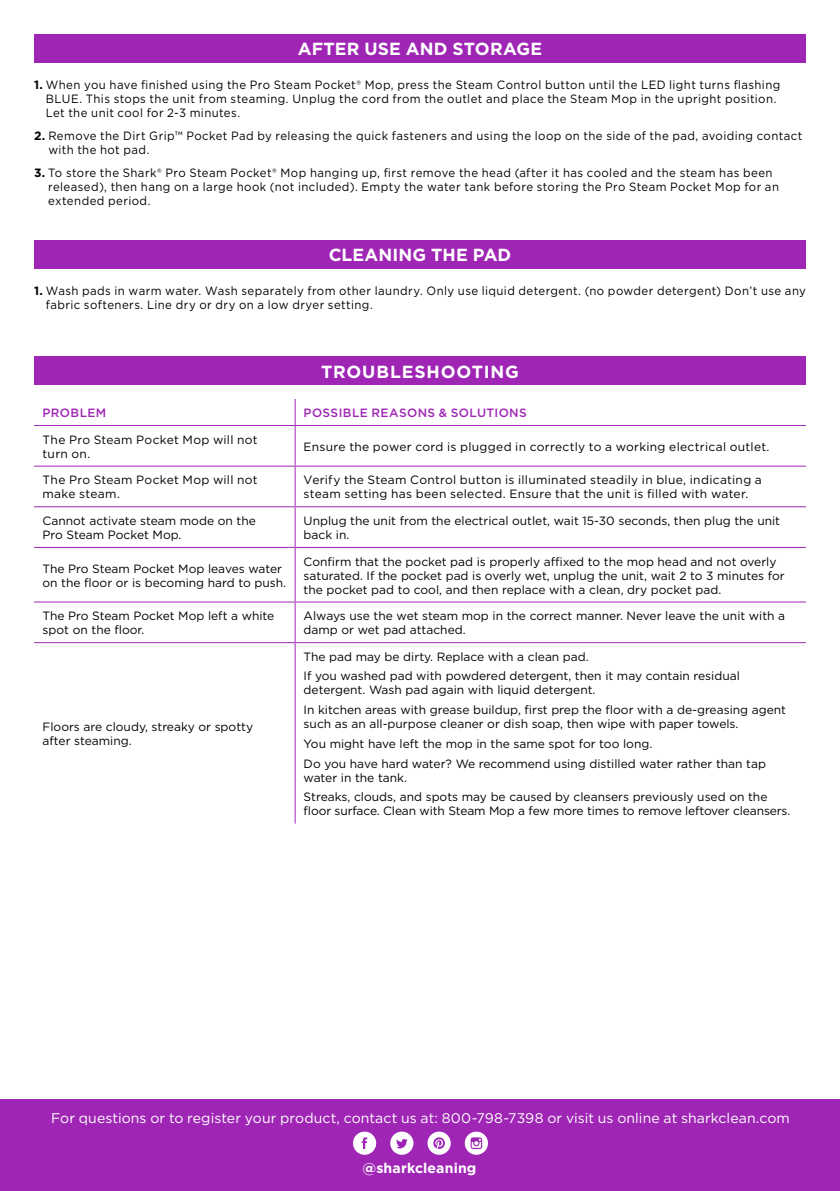
<style>
.page{position:relative;width:840px;height:1191px;background:#fff}
.page>*{position:absolute;margin:0;border:0;box-sizing:border-box;transform-origin:0 0}
.t1{font:700 17.6px "Gotham";letter-spacing:.015em;color:#fff}
.t2{font:700 17.6px "Gotham";letter-spacing:.05em;color:#fff}
.t3{font:14px "Gotham";letter-spacing:.005em;color:#fff}
.t4{font:700 14px "Gotham";letter-spacing:.01em;color:#fff}
.t5{font:12px/14px "Gotham";color:#000}
.t6{font:12px/14px "Gotham";letter-spacing:.035em;color:#000;scale:.95 1}
.t7{font:12px/14px "Gotham";letter-spacing:.025em;color:#000}
.t8{font:500 12px "Gotham";letter-spacing:.035em;color:#9f26b5}
.s1{font-weight:700}
</style>
<div class="page">
<div style="left:34px;top:240px;width:771px;height:28px;background:#9f26b5"></div>
<div style="left:34px;top:34px;width:771px;height:28px;background:#9f26b5"></div>
<div style="left:34px;top:356px;width:771px;height:29px;background:#9f26b5"></div>
<div style="left:0;top:1099px;width:839px;height:92px;background:#9f26b5"></div>
<div style="left:353px;top:1131px;width:23px;height:23px;background:#fff;border-radius:50%"></div>
<svg style="left:361px;top:1137px;width:6px;height:12px"></svg>
<div style="left:427px;top:1131px;width:23px;height:23px;background:#fff;border-radius:50%"></div>
<svg style="left:433px;top:1137px;width:11px;height:12px"></svg>
<div style="left:390px;top:1131px;width:23px;height:23px;background:#fff;border-radius:50%"></div>
<svg style="left:396px;top:1139px;width:11px;height:9px"></svg>
<div style="left:464px;top:1131px;width:23px;height:23px;background:#fff;border-radius:50%"></div>
<svg style="left:470px;top:1137px;width:12px;height:12px"></svg>
<svg style="left:294px;top:399px;width:1px;height:26px"></svg>
<hr style="left:34px;top:425px;width:261px;height:1px;background:#9f26b5">
<hr style="left:34px;top:465px;width:261px;height:1px;background:#9f26b5">
<hr style="left:294px;top:426px;width:1px;height:39px;background:#9f26b5">
<hr style="left:294px;top:466px;width:1px;height:40px;background:#9f26b5">
<hr style="left:295px;top:425px;width:510px;height:1px;background:#9f26b5">
<hr style="left:295px;top:465px;width:510px;height:1px;background:#9f26b5">
<hr style="left:34px;top:506px;width:261px;height:1px;background:#9f26b5">
<hr style="left:295px;top:506px;width:510px;height:1px;background:#9f26b5">
<hr style="left:294px;top:507px;width:1px;height:40px;background:#9f26b5">
<hr style="left:34px;top:547px;width:261px;height:1px;background:#9f26b5">
<hr style="left:295px;top:547px;width:510px;height:1px;background:#9f26b5">
<hr style="left:294px;top:548px;width:1px;height:53px;background:#9f26b5">
<hr style="left:34px;top:601px;width:261px;height:1px;background:#9f26b5">
<hr style="left:295px;top:601px;width:510px;height:1px;background:#9f26b5">
<hr style="left:294px;top:602px;width:1px;height:40px;background:#9f26b5">
<hr style="left:34px;top:642px;width:261px;height:1px;background:#9f26b5">
<hr style="left:295px;top:642px;width:510px;height:1px;background:#9f26b5">
<hr style="left:294px;top:643px;width:1px;height:180px;background:#9f26b5">
<h1 class="t1" style="left:297px;top:37px;width:246px">AFTER USE AND STORAGE</h1>
<p class="t6" style="left:46px;top:77px;width:774px;text-indent:-12px"><span class="s1">1.</span> When you have finished using the Pro Steam Pocket® Mop, press the Steam Control button until the LED light turns flashing<br>BLUE. This stops the unit from steaming. Unplug the cord from the outlet and place the Steam Mop in the upright position.<br>Let the unit cool for 2-3 minutes.</p>
<p class="t6" style="left:48px;top:128px;width:794px;text-indent:-14px"><span class="s1">2.</span> Remove the Dirt Grip™ Pocket Pad by releasing the quick fasteners and using the loop on the side of the pad, avoiding contact with the hot pad.</p>
<p class="t6" style="left:48px;top:165px;width:770px;text-indent:-14px"><span class="s1">3.</span> To store the Shark® Pro Steam Pocket® Mop hanging up, first remove the head (after it has cooled and the steam has been released), then hang on a large hook (not included). Empty the water tank before storing the Pro Steam Pocket Mop for an extended period.</p>
<h1 class="t1" style="left:328px;top:243px;width:184px">CLEANING THE PAD</h1>
<p class="t6" style="left:46px;top:283px;width:801px;text-indent:-12px"><span class="s1">1.</span> Wash pads in warm water. Wash separately from other laundry. Only use liquid detergent. (no powder detergent) Don’t use any fabric softeners. Line dry or dry on a low dryer setting.</p>
<h1 class="t2" style="left:321px;top:360px;width:199px">TROUBLESHOOTING</h1>
<p class="t8" style="left:43px;top:405px;width:65px">PROBLEM</p>
<p class="t8" style="left:303px;top:405px;width:225px">POSSIBLE REASONS &amp; SOLUTIONS</p>
<p class="t7" style="left:43px;top:432px;width:216px">The Pro Steam Pocket Mop will not turn on.</p>
<p class="t7" style="left:303px;top:439px;width:467px">Ensure the power cord is plugged in correctly to a working electrical outlet.</p>
<p class="t7" style="left:43px;top:473px;width:216px">The Pro Steam Pocket Mop will not make steam.</p>
<p class="t7" style="left:303px;top:473px;width:459px">Verify the Steam Control button is illuminated steadily in blue, indicating a steam setting has been selected. Ensure that the unit is filled with water.</p>
<p class="t5" style="left:43px;top:513px;width:215px">Cannot activate steam mode on the<br>Pro Steam Pocket Mop.</p>
<p class="t5" style="left:303px;top:513px;width:477px">Unplug the unit from the electrical outlet, wait 15-30 seconds, then plug the unit back in.</p>
<p class="t5" style="left:43px;top:561px;width:245px">The Pro Steam Pocket Mop leaves water on the floor or is becoming hard to push.</p>
<p class="t5" style="left:303px;top:554px;width:482px">Confirm that the pocket pad is properly affixed to the mop head and not overly saturated. If the pocket pad is overly wet, unplug the unit, wait 2 to 3 minutes for the pocket pad to cool, and then replace with a clean, dry pocket pad.</p>
<p class="t5" style="left:43px;top:608px;width:233px">The Pro Steam Pocket Mop left a white spot on the floor.</p>
<p class="t5" style="left:303px;top:608px;width:483px">Always use the wet steam mop in the correct manner. Never leave the unit with a damp or wet pad attached.</p>
<p class="t5" style="left:43px;top:719px;width:212px">Floors are cloudy, streaky or spotty after steaming.</p>
<p class="t5" style="left:303px;top:646px;width:437px;line-height:19.6px">The pad may be dirty. Replace with a clean pad.<br>If you washed pad with powdered detergent, then it may contain residual</p>
<p class="t5" style="left:303px;top:680px;width:483px;line-height:19.6px">detergent. Wash pad again with liquid detergent.<br>In kitchen areas with grease buildup, first prep the floor with a de-greasing agent</p>
<p class="t5" style="left:303px;top:714px;width:463px;line-height:19.6px">such as an all-purpose cleaner or dish soap, then wipe with paper towels.<br>You might have left the mop in the same spot for too long.<br>Do you have hard water? We recommend using distilled water rather than tap</p>
<p class="t5" style="left:303px;top:767px;width:465px;line-height:19.6px">water in the tank.<br>Streaks, clouds, and spots may be caused by cleansers previously used on the</p>
<p class="t5" style="left:303px;top:803px;width:488px">floor surface. Clean with Steam Mop a few more times to remove leftover cleansers.</p>
<p class="t3" style="left:51px;top:1109px;width:739px">For questions or to register your product, contact us at: 800-798-7398 or visit us online at sharkclean.com</p>
<p class="t4" style="left:362px;top:1159px;width:115px">@sharkcleaning</p>
</div>
